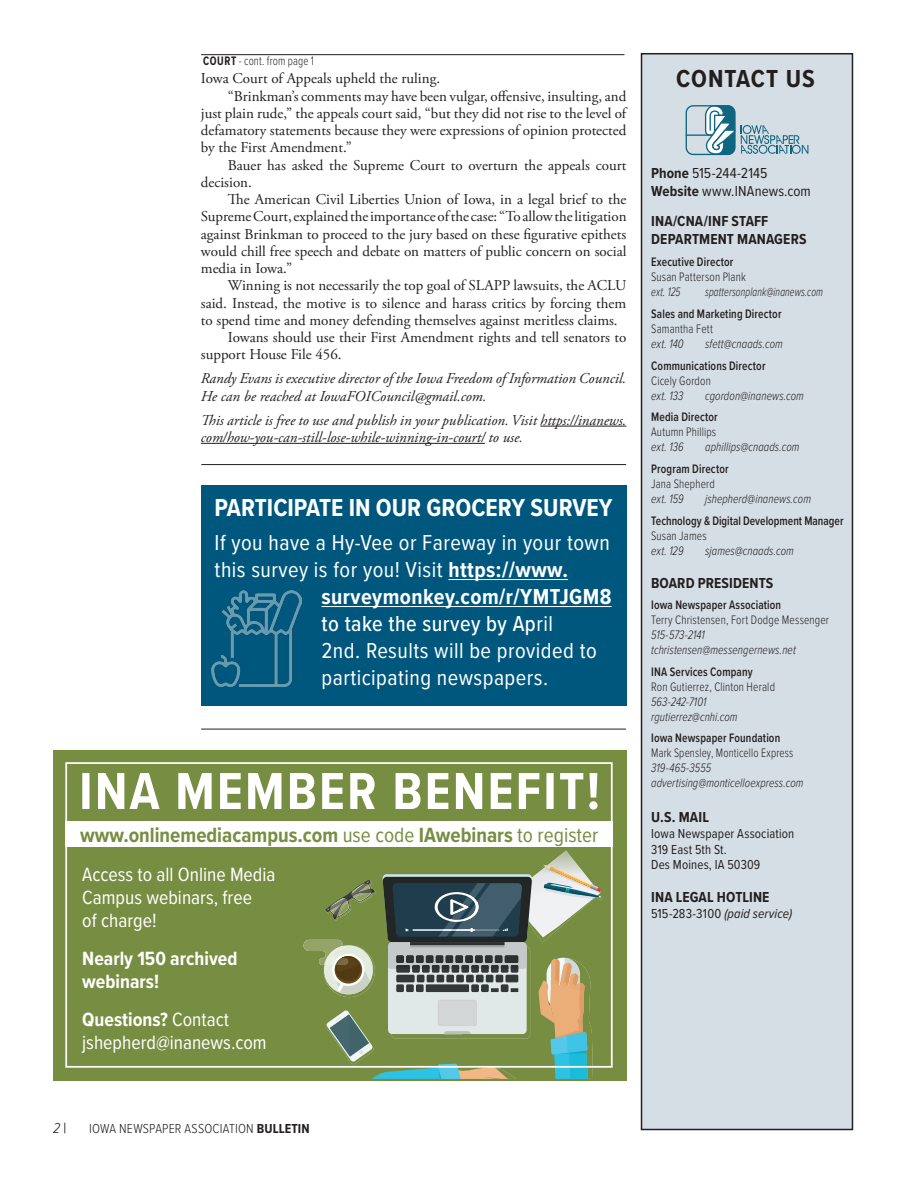
<style>
.page{position:relative;width:918px;height:1188px;background:#fff}
.page>*{position:absolute;margin:0;border:0;box-sizing:border-box;transform-origin:0 0}
.subhead{font:700 25.5px "Proxima Nova Cond";color:#fff}
.body_copy{font:700 25.5px "Proxima Nova Cond";letter-spacing:.03em;color:#231f20}
.subhead-2{font:22.5px "Proxima Nova Cond";letter-spacing:.02em;color:#fff}
.subhead-3{font:700 22.5px "Proxima Nova Cond";letter-spacing:.02em;color:#fff}
.subhead-4{font:500 22.5px "Proxima Nova Cond";letter-spacing:.02em;color:#fff}
.t1{font:700 21.3px "Proxima Nova Cond";color:#778d42}
.t2{font:19.95px/22.5px "Proxima Nova Cond";color:#fff}
.t3{font:700 19.95px/22.5px "Proxima Nova Cond";color:#fff}
.body_copy-2{font:15px/17.2px "Adobe Garamond Pro";color:#231f20;text-align:justify}
.body_copy-3{font:italic 15px/17.2px "Adobe Garamond Pro";color:#231f20}
.t4{font:700 15px/18px "Proxima Nova Cond";letter-spacing:.01em;color:#231f20}
.t5{font:15px "Proxima Nova Cond";letter-spacing:.01em;color:#231f20}
.t6{font:italic 300 15px "Proxima Nova Cond";color:#231f20}
.t7{font:13.5px "Proxima Nova Cond";letter-spacing:.01em;color:#231f20}
.t8{font:300 13.5px "Proxima Nova Cond";letter-spacing:.015em;color:#231f20}
.t9{font:italic 13.5px "Proxima Nova Cond";letter-spacing:.01em;color:#231f20}
.t10{font:italic 300 12.75px "Proxima Nova Cond";letter-spacing:.01em;color:#231f20;scale:.9 1}
.t11{font:600 12.75px "Proxima Nova Cond";letter-spacing:.01em;color:#231f20;scale:.9 1}
.body_copy-4{font:300 12.75px "Proxima Nova Cond";letter-spacing:.015em;color:#231f20;scale:.9 1}
.body_copy-5{font:300 12.75px "Proxima Nova Cond";letter-spacing:.015em;color:#231f20;scale:.87 1}
.t12{font:italic 300 12.75px "Proxima Nova Cond";letter-spacing:.01em;color:#231f20;scale:.8 1}
.body_copy-6{font:300 12.75px "Proxima Nova Cond";letter-spacing:.015em;color:#231f20;scale:.86 1}
.t13{font:italic 300 12.75px "Proxima Nova Cond";letter-spacing:.01em;color:#231f20;scale:.82 1}
.s1{font-weight:700}
.s2{font-weight:400}
.s3{font-style:normal}
.s4{font-weight:400;font-style:normal}
</style>
<div class="page">
<hr style="left:540px;top:426px;width:86px;height:1px;background:#231f20">
<hr style="left:201px;top:443px;width:284px;height:1px;background:#231f20">
<div style="left:642px;top:54px;width:210px;height:1076px;background:#d5dee5"></div>
<div style="left:641px;top:53px;width:212px;height:1077px;border:2px solid #231f20"></div>
<div style="left:686px;top:105px;width:49px;height:50px;border:1px solid #0f6681;border-radius:7px"></div>
<hr style="left:686px;top:134px;width:26px;height:2px;background:#0f6681">
<svg style="left:704px;top:105px;width:104px;height:51px"></svg>
<hr style="left:201px;top:54px;width:423px;height:1px;background:#231f20">
<div style="left:201px;top:485px;width:425px;height:220px;background:#00577d"></div>
<hr style="left:448px;top:579px;width:120px;height:1px;background:#fff">
<hr style="left:322px;top:606px;width:290px;height:1px;background:#fff">
<hr style="left:201px;top:464px;width:425px;height:1px;background:#231f20">
<div style="left:53px;top:750px;width:573px;height:331px;background:#778d42"></div>
<svg style="left:304px;top:850px;width:298px;height:229px"></svg>
<div style="left:65px;top:762px;width:548px;height:306px;border:2px solid #fff"></div>
<div style="left:66px;top:821px;width:547px;height:25px;background:#fff"></div>
<svg style="left:82px;top:773px;width:516px;height:37px"></svg>
<hr style="left:201px;top:729px;width:425px;height:1px;background:#231f20">
<img style="left:212px;top:591px;width:89px;height:96px">
<p class="body_copy-6" style="left:203px;top:52px;width:130px"><span class="s1">COURT</span> - cont. from page 1</p>
<p class="body_copy-2" style="left:201px;top:71px;width:241px">Iowa Court of Appeals upheld the ruling.</p>
<p class="body_copy-2" style="left:201px;top:88px;width:427px;text-indent:27px">“Brinkman’s comments may have been vulgar, offensive, insulting, and just plain rude,” the appeals court said, “but they did not rise to the level of defamatory statements because they were expressions of opinion protected by the First Amendment.”</p>
<p class="body_copy-2" style="left:201px;top:157px;width:427px;text-indent:27px">Bauer has asked the Supreme Court to overturn the appeals court decision.</p>
<p class="body_copy-2" style="left:201px;top:191px;width:427px;text-indent:27px">The American Civil Liberties Union of Iowa, in a legal brief to the Supreme Court, explained the importance of the case: “To allow the litigation against Brinkman to proceed to the jury based on these figurative epithets would chill free speech and debate on matters of public concern on social media in Iowa.”</p>
<p class="body_copy-2" style="left:201px;top:278px;width:427px;text-indent:27px">Winning is not necessarily the top goal of SLAPP lawsuits, the ACLU said. Instead, the motive is to silence and harass critics by forcing them to spend time and money defending themselves against meritless claims.</p>
<p class="body_copy-2" style="left:201px;top:329px;width:427px;text-indent:27px">Iowans should use their First Amendment rights and tell senators to support House File 456.</p>
<p class="body_copy-3" style="left:201px;top:370px;width:427px">Randy Evans is executive director of the Iowa Freedom of Information Council.<br>He can be reached at IowaFOICouncil@gmail.com.</p>
<p class="body_copy-3" style="left:201px;top:412px;width:427px">This article is free to use and publish in your publication. Visit https://inanews. com/how-you-can-still-lose-while-winning-in-court/ to use.</p>
<p class="subhead" style="left:215px;top:489px;width:400px">PARTICIPATE IN OUR GROCERY SURVEY</p>
<p class="subhead-2" style="left:215px;top:525px;width:397px">If you have a Hy-Vee or Fareway in your town</p>
<p class="subhead-2" style="left:215px;top:552px;width:355px">this survey is for you! Visit <span class="s1">https://www.</span></p>
<p class="subhead-3" style="left:322px;top:579px;width:292px">surveymonkey.com/r/YMTJGM8</p>
<p class="subhead-4" style="left:322px;top:606px;width:233px">to take the survey by Ap<span class="s2">ril</span></p>
<p class="subhead-2" style="left:322px;top:633px;width:277px">2nd. Results will be provided to</p>
<p class="subhead-2" style="left:322px;top:660px;width:228px">participating newspapers.</p>
<p class="t1" style="left:80px;top:819px;width:520px">www.onlinemediacampus.com <span class="s2">use code</span> IAwebinars <span class="s2">to register</span></p>
<p class="t2" style="left:82px;top:863px;width:195px">Access to all Online Media<br>Campus webinars, free<br>of charge!</p>
<p class="t3" style="left:82px;top:947px;width:157px">Nearly 150 archived webinars!</p>
<p class="t2" style="left:82px;top:1007px;width:186px"><span class="s1">Questions?</span> Contact jshepherd@inanews.com</p>
<p class="body_copy" style="left:676px;top:59px;width:140px">CONTACT US</p>
<p class="t5" style="left:651px;top:162px;width:118px"><span class="s1">Phone</span> 515-244-2145</p>
<p class="t5" style="left:651px;top:180px;width:161px"><span class="s1">Website</span> www.INAnews.com</p>
<p class="t4" style="left:651px;top:211px;width:157px">INA/CNA/INF STAFF<br>DEPARTMENT MANAGERS</p>
<p class="t11" style="left:651px;top:253px;width:93px">Executive Director</p>
<p class="body_copy-4" style="left:651px;top:268px;width:107px">Susan Patterson Plank</p>
<p class="t13" style="left:651px;top:283px;width:37px">ext. 125</p>
<p class="t12" style="left:705px;top:283px;width:149px">spattersonplank@inanews.com</p>
<p class="t11" style="left:651px;top:304px;width:146px">Sales and Marketing Director</p>
<p class="body_copy-4" style="left:651px;top:319px;width:70px">Samantha Fett</p>
<p class="t10" style="left:651px;top:334px;width:38px">ext. 140</p>
<p class="t10" style="left:705px;top:334px;width:88px">sfett@cnaads.com</p>
<p class="t11" style="left:651px;top:356px;width:129px">Communications Director</p>
<p class="body_copy-4" style="left:651px;top:371px;width:68px">Cicely Gordon</p>
<p class="t10" style="left:651px;top:386px;width:37px">ext. 133</p>
<p class="t10" style="left:705px;top:386px;width:111px">cgordon@inanews.com</p>
<p class="t11" style="left:651px;top:408px;width:76px">Media Director</p>
<p class="body_copy-4" style="left:651px;top:423px;width:74px">Autumn Phillips</p>
<p class="t10" style="left:651px;top:438px;width:38px">ext. 136</p>
<p class="t10" style="left:705px;top:438px;width:106px">aphillips@cnaads.com</p>
<p class="t11" style="left:651px;top:460px;width:88px">Program Director</p>
<p class="body_copy-4" style="left:651px;top:475px;width:72px">Jana Shepherd</p>
<p class="t10" style="left:651px;top:490px;width:38px">ext. 159</p>
<p class="t10" style="left:705px;top:490px;width:119px">jshepherd@inanews.com</p>
<p class="t11" style="left:651px;top:511px;width:215px">Technology &amp; Digital Development Manager</p>
<p class="body_copy-4" style="left:651px;top:526px;width:63px">Susan James</p>
<p class="t10" style="left:651px;top:541px;width:37px">ext. 129</p>
<p class="t10" style="left:705px;top:541px;width:100px">sjames@cnaads.com</p>
<p class="t4" style="left:651px;top:574px;width:124px">BOARD PRESIDENTS</p>
<p class="t11" style="left:651px;top:595px;width:146px">Iowa Newspaper Association</p>
<p class="body_copy-4" style="left:651px;top:610px;width:199px">Terry Christensen, Fort Dodge Messenger</p>
<p class="t10" style="left:651px;top:625px;width:61px">515-573-2141</p>
<p class="t10" style="left:651px;top:640px;width:162px">tchristensen@messengernews.net</p>
<p class="t11" style="left:651px;top:662px;width:114px">INA Services Company</p>
<p class="body_copy-4" style="left:651px;top:677px;width:139px">Ron Gutierrez, Clinton Herald</p>
<p class="t10" style="left:651px;top:692px;width:63px">563-242-7101</p>
<p class="t10" style="left:651px;top:707px;width:98px">rgutierrez@cnhi.com</p>
<p class="t11" style="left:651px;top:729px;width:145px">Iowa Newspaper Foundation</p>
<p class="body_copy-5" style="left:651px;top:744px;width:165px">Mark Spensley, Monticello Express</p>
<p class="t10" style="left:651px;top:759px;width:68px">319-465-3555</p>
<p class="t10" style="left:651px;top:774px;width:171px">advertising@monticelloexpress.com</p>
<p class="t4" style="left:651px;top:808px;width:59px">U.S. MAIL</p>
<p class="t7" style="left:651px;top:824px;width:145px">Iowa Newspaper Association</p>
<p class="t7" style="left:651px;top:839px;width:77px">319 East 5th St.</p>
<p class="t7" style="left:651px;top:855px;width:111px">Des Moines, IA 50309</p>
<p class="t4" style="left:651px;top:888px;width:120px">INA LEGAL HOTLINE</p>
<p class="t9" style="left:651px;top:904px;width:142px"><span class="s3">515-283-3100</span> (paid service)</p>
<p class="t6" style="left:53px;top:1117px;width:15px">2 <span class="s4">|</span></p>
<p class="t8" style="left:89px;top:1119px;width:222px">IOWA NEWSPAPER ASSOCIATION <span class="s1">BULLETIN</span></p>
</div>
